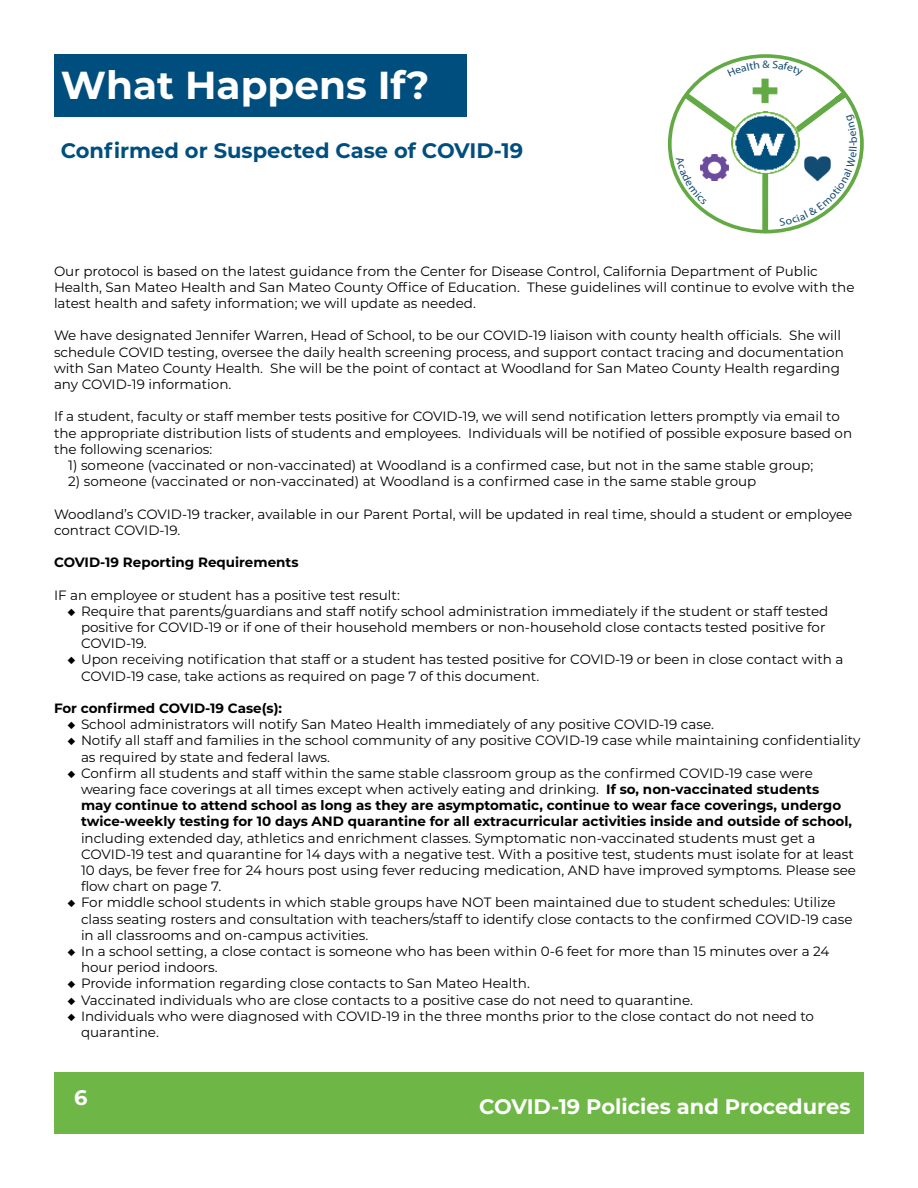
<style>
.page{position:relative;width:918px;height:1188px;background:#fff}
.page>*{position:absolute;margin:0;border:0;box-sizing:border-box;transform-origin:0 0}
.t1{font:700 39px "Montserrat";color:#fff}
.t2{font:700 21px "Montserrat";color:#004e7d}
.t3{font:700 21px "Montserrat";color:#fff}
.t4{font:13.5px/16.2px "Montserrat";color:#000}
.t5{font:700 13.5px/16.2px "Montserrat";color:#000}
.s1{font-weight:400}
</style>
<div class="page">
<div style="left:54px;top:1073px;width:810px;height:61px;background:#6eb646"></div>
<img style="left:752px;top:78px;width:26px;height:14px">
<div style="left:54px;top:54px;width:413px;height:62px;background:#004e7d"></div>
<svg style="left:676px;top:92px;width:181px;height:141px"></svg>
<svg style="left:727px;top:61px;width:76px;height:5px"></svg>
<h1 class="t1" style="left:61px;top:57px;width:370px">What Happens If?</h1>
<h2 class="t2" style="left:61px;top:136px;width:464px">Confirmed or Suspected Case of COVID-19</h2>
<p class="t4" style="left:54px;top:262px;width:802px">Our protocol is based on the latest guidance from the Center for Disease Control, California Department of Public<br>Health, San Mateo Health and San Mateo County Office of Education. These guidelines will continue to evolve with the latest health and safety information; we will update as needed.</p>
<p class="t4" style="left:54px;top:327px;width:791px">We have designated Jennifer Warren, Head of School, to be our COVID-19 liaison with county health officials. She will schedule COVID testing, oversee the daily health screening process, and support contact tracing and documentation with San Mateo County Health. She will be the point of contact at Woodland for San Mateo County Health regarding any COVID-19 information.</p>
<p class="t4" style="left:54px;top:408px;width:800px">If a student, faculty or staff member tests positive for COVID-19, we will send notification letters promptly via email to the appropriate distribution lists of students and employees. Individuals will be notified of possible exposure based on the following scenarios:</p>
<p class="t4" style="left:68px;top:457px;width:747px">1) someone (vaccinated or non-vaccinated) at Woodland is a confirmed case, but not in the same stable group;</p>
<p class="t4" style="left:68px;top:473px;width:690px">2) someone (vaccinated or non-vaccinated) at Woodland is a confirmed case in the same stable group</p>
<p class="t4" style="left:54px;top:505px;width:800px">Woodland’s COVID-19 tracker, available in our Parent Portal, will be updated in real time, should a student or employee contract COVID-19.</p>
<p class="t5" style="left:54px;top:554px;width:246px">COVID-19 Reporting Requirements</p>
<p class="t4" style="left:54px;top:586px;width:347px">IF an employee or student has a positive test result:</p>
<p class="t4" style="left:81px;top:602px;width:749px;text-indent:-14px">◆ Require that parents/guardians and staff notify school administration immediately if the student or staff tested positive for COVID-19 or if one of their household members or non-household close contacts tested positive for<br>COVID-19.</p>
<p class="t4" style="left:81px;top:651px;width:764px;text-indent:-14px">◆ Upon receiving notification that staff or a student has tested positive for COVID-19 or been in close contact with a<br>COVID-19 case, take actions as required on page 7 of this document.</p>
<p class="t5" style="left:54px;top:699px;width:230px">For confirmed COVID-19 Case(s):</p>
<p class="t4" style="left:68px;top:716px;width:648px">◆ School administrators will notify San Mateo Health immediately of any positive COVID-19 case.</p>
<p class="t4" style="left:81px;top:732px;width:781px;text-indent:-14px">◆ Notify all staff and families in the school community of any positive COVID-19 case while maintaining confidentiality as required by state and federal laws.</p>
<p class="t5" style="left:81px;top:764px;width:773px;text-indent:-14px"><span class="s1">◆ Confirm all students and staff within the same stable classroom group as the confirmed COVID-19 case were wearing face coverings at all times except when actively eating and drinking.</span> If so, non-vaccinated students may continue to attend school as long as they are asymptomatic, continue to wear face coverings, undergo twice-weekly testing for 10 days AND quarantine for all extracurricular activities inside and outside of school,</p>
<p class="t4" style="left:81px;top:829px;width:777px">including extended day, athletics and enrichment classes. Symptomatic non-vaccinated students must get a COVID-19 test and quarantine for 14 days with a negative test. With a positive test, students must isolate for at least 10 days, be fever free for 24 hours post using fever reducing medication, AND have improved symptoms. Please see flow chart on page 7.</p>
<p class="t4" style="left:81px;top:894px;width:773px;text-indent:-14px">◆ For middle school students in which stable groups have NOT been maintained due to student schedules: Utilize class seating rosters and consultation with teachers/staff to identify close contacts to the confirmed COVID-19 case in all classrooms and on-campus activities.</p>
<p class="t4" style="left:81px;top:943px;width:750px;text-indent:-14px">◆ In a school setting, a close contact is someone who has been within 0-6 feet for more than 15 minutes over a 24 hour period indoors.</p>
<p class="t4" style="left:68px;top:975px;width:464px">◆ Provide information regarding close contacts to San Mateo Health.</p>
<p class="t4" style="left:68px;top:991px;width:627px">◆ Vaccinated individuals who are close contacts to a positive case do not need to quarantine.</p>
<p class="t4" style="left:81px;top:1007px;width:735px;text-indent:-14px">◆ Individuals who were diagnosed with COVID-19 in the three months prior to the close contact do not need to quarantine.</p>
<h2 class="t3" style="left:74px;top:1083px;width:15px">6</h2>
<h2 class="t3" style="left:479px;top:1091px;width:373px">COVID-19 Policies and Procedures</h2>
</div>
